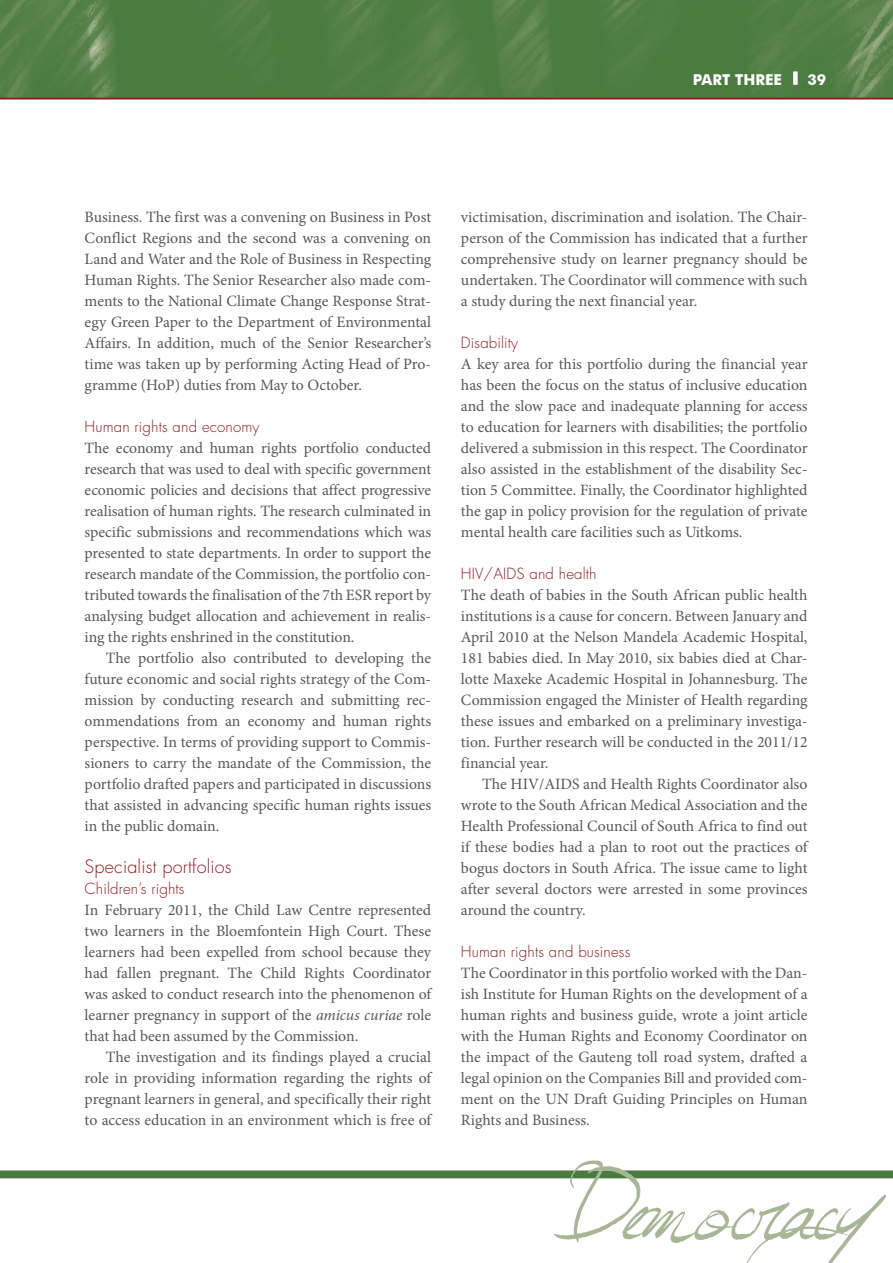
<style>
.page{position:relative;width:893px;height:1263px;background:#fff}
.page>*{position:absolute;margin:0;border:0;box-sizing:border-box;transform-origin:0 0}
.t1{font:300 18px "Futura";letter-spacing:.01em;color:#92191e}
.t2{font:15.75px/21px "Minion Pro";letter-spacing:-.005em;color:#58585a;text-align:justify}
.t3{font:300 15px "Futura";letter-spacing:.01em;color:#92191e}
.t4{font:700 15px "Futura BT";color:#fff}
.s1{font-style:italic}
</style>
<div class="page">
<img style="left:0;top:0;width:893px;height:98px">
<div style="left:0;top:1171px;width:893px;height:7px;background:#497b40"></div>
<div style="left:793px;top:71px;width:5px;height:14px;background:#fff"></div>
<hr style="left:0;top:98px;width:893px;height:1px;background:#92191e">
<svg style="left:554px;top:1160px;width:332px;height:103px"></svg>
<p class="t4" style="left:693px;top:70px;width:20px">PART</p>
<p class="t4" style="left:735px;top:70px;width:30px">THREE</p>
<p class="t4" style="left:807px;top:70px;width:20px">39</p>
<p class="t2" style="left:85px;top:207px;width:348px">Business. The first was a convening on Business in Post Conflict Regions and the second was a convening on Land and Water and the Role of Business in Respecting Human Rights. The Senior Researcher also made com&shy;ments to the National Climate Change Response Strat&shy;egy Green Paper to the Department of Environmental Affairs. In addition, much of the Senior Researcher’s time was taken up by performing Acting Head of Pro&shy;gramme (HoP) duties from May to October.</p>
<p class="t3" style="left:85px;top:417px;width:176px">H uman rights and economy</p>
<p class="t2" style="left:85px;top:438px;width:348px">The economy and human rights portfolio conducted</p>
<p class="t2" style="left:85px;top:459px;width:348px">research that was used to deal with specific government</p>
<p class="t2" style="left:85px;top:480px;width:348px">economic policies and decisions that affect progressive</p>
<p class="t2" style="left:85px;top:501px;width:348px">realisation of human rights. The research culminated in</p>
<p class="t2" style="left:85px;top:522px;width:348px">specific submissions and recommendations which was</p>
<p class="t2" style="left:85px;top:543px;width:348px">presented to state departments. In order to support the</p>
<p class="t2" style="left:85px;top:564px;width:348px">research mandate of the Commission, the portfolio con-</p>
<p class="t2" style="left:85px;top:585px;width:348px">tributed towards the finalisation of the 7th ESR report by</p>
<p class="t2" style="left:85px;top:606px;width:348px">analysing budget allocation and achievement in realis-</p>
<p class="t2" style="left:85px;top:626px;width:271px">ing the rights enshrined in the constitution.</p>
<p class="t2" style="left:106px;top:647px;width:327px">The portfolio also contributed to developing the</p>
<p class="t2" style="left:85px;top:668px;width:348px">future economic and social rights strategy of the Com-</p>
<p class="t2" style="left:85px;top:689px;width:348px">mission by conducting research and submitting rec-</p>
<p class="t2" style="left:85px;top:710px;width:348px">ommendations from an economy and human rights</p>
<p class="t2" style="left:85px;top:731px;width:348px">perspective. In terms of providing support to Commis-</p>
<p class="t2" style="left:85px;top:752px;width:348px">sioners to carry the mandate of the Commission, the</p>
<p class="t2" style="left:85px;top:773px;width:348px">portfolio drafted papers and participated in discussions</p>
<p class="t2" style="left:85px;top:794px;width:348px">that assisted in advancing specific human rights issues</p>
<p class="t2" style="left:85px;top:815px;width:136px">in the public domain.</p>
<p class="t1" style="left:85px;top:855px;width:149px">Specialist portfolios</p>
<p class="t3" style="left:85px;top:879px;width:101px">Children’s rights</p>
<p class="t2" style="left:85px;top:900px;width:348px">In February 2011, the Child Law Centre represented</p>
<p class="t2" style="left:85px;top:921px;width:348px">two learners in the Bloemfontein High Court. These</p>
<p class="t2" style="left:85px;top:942px;width:348px">learners had been expelled from school because they</p>
<p class="t2" style="left:85px;top:963px;width:348px">had fallen pregnant. The Child Rights Coordinator</p>
<p class="t2" style="left:85px;top:984px;width:348px">was asked to conduct research into the phenomenon of</p>
<p class="t2" style="left:85px;top:1005px;width:348px">learner pregnancy in support of the <span class="s1">amicus curiae</span> role</p>
<p class="t2" style="left:85px;top:1026px;width:275px">that had been assumed by the Commission.</p>
<p class="t2" style="left:106px;top:1047px;width:327px">The investigation and its findings played a crucial</p>
<p class="t2" style="left:85px;top:1068px;width:348px">role in providing information regarding the rights of</p>
<p class="t2" style="left:85px;top:1088px;width:348px">pregnant learners in general, and specifically their right</p>
<p class="t2" style="left:85px;top:1109px;width:348px">to access education in an environment which is free of</p>
<p class="t2" style="left:461px;top:206px;width:348px">victimisation, discrimination and isolation. The Chair&shy;person of the Commission has indicated that a further comprehensive study on learner pregnancy should be undertaken. The Coordinator will commence with such a study during the next financial year.</p>
<p class="t3" style="left:461px;top:333px;width:59px">Disability</p>
<p class="t2" style="left:461px;top:354px;width:348px">A key area for this portfolio during the financial year has been the focus on the status of inclusive education and the slow pace and inadequate planning for access to education for learners with disabilities; the portfolio delivered a submission in this respect. The Coordinator also assisted in the establishment of the disability Sec&shy;tion 5 Committee. Finally, the Coordinator highlighted the gap in policy provision for the regulation of private mental health care facilities such as Uitkoms.</p>
<p class="t3" style="left:461px;top:564px;width:51px">H IV/AIDS</p>
<p class="t3" style="left:529px;top:564px;width:69px">and health</p>
<p class="t2" style="left:461px;top:585px;width:348px">The death of babies in the South African public health</p>
<p class="t2" style="left:461px;top:606px;width:348px">institutions is a cause for concern. Between January and</p>
<p class="t2" style="left:461px;top:627px;width:348px">April 2010 at the Nelson Mandela Academic Hospital,</p>
<p class="t2" style="left:461px;top:648px;width:348px">181 babies died. In May 2010, six babies died at Char-</p>
<p class="t2" style="left:461px;top:669px;width:348px">lotte Maxeke Academic Hospital in Johannesburg. The</p>
<p class="t2" style="left:461px;top:690px;width:348px">Commission engaged the Minister of Health regarding</p>
<p class="t2" style="left:461px;top:711px;width:348px">these issues and embarked on a preliminary investiga-</p>
<p class="t2" style="left:461px;top:732px;width:348px">tion. Further research will be conducted in the 2011/12</p>
<p class="t2" style="left:461px;top:753px;width:89px">financial year.</p>
<p class="t2" style="left:482px;top:773px;width:327px">The HIV/AIDS and Health Rights Coordinator also</p>
<p class="t2" style="left:461px;top:794px;width:348px">wrote to the South African Medical Association and the</p>
<p class="t2" style="left:461px;top:815px;width:348px">Health Professional Council of South Africa to find out</p>
<p class="t2" style="left:461px;top:836px;width:348px">if these bodies had a plan to root out the practices of</p>
<p class="t2" style="left:461px;top:857px;width:348px">bogus doctors in South Africa. The issue came to light</p>
<p class="t2" style="left:461px;top:878px;width:348px">after several doctors were arrested in some provinces</p>
<p class="t2" style="left:461px;top:899px;width:126px">around the country.</p>
<p class="t3" style="left:461px;top:942px;width:171px">H uman rights and business</p>
<p class="t2" style="left:461px;top:963px;width:348px">The Coordinator in this portfolio worked with the Dan&shy;ish Institute for Human Rights on the development of a human rights and business guide, wrote a joint article with the Human Rights and Economy Coordinator on the impact of the Gauteng toll road system, drafted a legal opinion on the Companies Bill and provided com&shy;ment on the UN Draft Guiding Principles on Human Rights and Business.</p>
</div>
